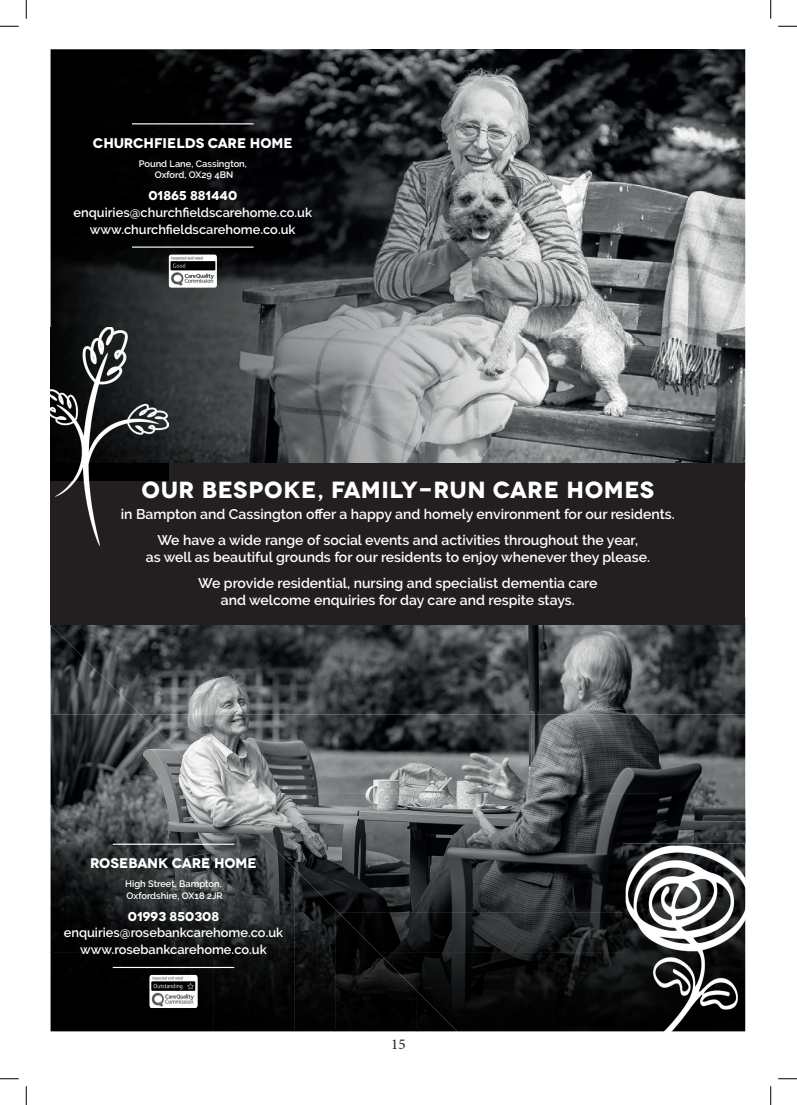
<style>
.page{position:relative;width:797px;height:1105px;background:#fff}
.page>*{position:absolute;margin:0;border:0;box-sizing:border-box;transform-origin:0 0}
.t1{font:700 23.38px "Novecentowide";letter-spacing:.02em;color:#fff}
.t2{font:15px "Minion Pro";color:#231f20}
.t3{font:600 14px/26.1px "Raleway";color:#fff;text-align:center}
.t4{font:700 14px "Novecentowide";letter-spacing:-.01em;color:#fff}
.t5{font:600 12.88px/17.5px "Raleway";color:#fff;text-align:center}
.t6{font:700 12.88px "Novecentowide";color:#fff}
.t7{font:600 9.38px/11.2px "Raleway";color:#fff;text-align:center}
</style>
<div class="page">
<img style="left:718px;top:49px;width:27px;height:414px">
<img style="left:51px;top:49px;width:623px;height:290px">
<img style="left:674px;top:49px;width:44px;height:414px">
<img style="left:168px;top:339px;width:506px;height:124px">
<hr style="left:132px;top:123px;width:121px;height:1px;background:#fff">
<img style="left:140px;top:625px;width:605px;height:89px">
<div style="left:51px;top:463px;width:694px;height:162px;background:#231f20"></div>
<img style="left:51px;top:625px;width:89px;height:89px">
<img style="left:745px;top:714px;width:1px;height:130px">
<img style="left:213px;top:714px;width:445px;height:79px">
<img style="left:658px;top:714px;width:87px;height:130px">
<img style="left:254px;top:793px;width:405px;height:40px">
<img style="left:295px;top:833px;width:364px;height:40px">
<img style="left:335px;top:873px;width:288px;height:39px">
<img style="left:376px;top:912px;width:247px;height:40px">
<img style="left:417px;top:952px;width:206px;height:40px">
<img style="left:457px;top:992px;width:166px;height:39px">
<img style="left:51px;top:714px;width:162px;height:317px">
<img style="left:213px;top:787px;width:41px;height:244px">
<img style="left:254px;top:828px;width:41px;height:203px">
<img style="left:294px;top:868px;width:41px;height:163px">
<img style="left:335px;top:909px;width:41px;height:122px">
<img style="left:376px;top:950px;width:41px;height:81px">
<img style="left:416px;top:991px;width:41px;height:40px">
<img style="left:51px;top:327px;width:117px;height:219px">
<img style="left:51px;top:463px;width:117px;height:1px">
<img style="left:745px;top:844px;width:1px;height:187px">
<img style="left:623px;top:844px;width:122px;height:187px">
<hr style="left:132px;top:246px;width:121px;height:2px;background:#fff">
<hr style="left:113px;top:844px;width:121px;height:1px;background:#fff">
<hr style="left:113px;top:967px;width:121px;height:1px;background:#fff">
<img style="left:169px;top:255px;width:48px;height:33px">
<img style="left:150px;top:975px;width:47px;height:33px">
<svg style="left:0;top:25px;width:19px;height:2px"></svg>
<svg style="left:778px;top:25px;width:19px;height:2px"></svg>
<svg style="left:0;top:1078px;width:19px;height:1px"></svg>
<svg style="left:778px;top:1078px;width:19px;height:1px"></svg>
<svg style="left:25px;top:0;width:2px;height:19px"></svg>
<svg style="left:25px;top:1086px;width:2px;height:19px"></svg>
<svg style="left:770px;top:0;width:1px;height:19px"></svg>
<svg style="left:770px;top:1086px;width:1px;height:19px"></svg>
<p class="t4" style="left:93px;top:134px;width:201px">CHURCHFIELDS CARE HOME</p>
<p class="t7" style="left:139px;top:158px;width:110px">Pound Lane, Cassington,<br>Oxford, OX29 4BN</p>
<p class="t6" style="left:148px;top:188px;width:90px">01865 881440</p>
<p class="t5" style="left:73px;top:203px;width:240px">enquiries@churchfieldscarehome.co.uk www.churchfieldscarehome.co.uk</p>
<h1 class="t1" style="left:141px;top:475px;width:514px">OUR BESPOKE, FAMILY-RUN CARE HOMES</h1>
<p class="t3" style="left:121px;top:501px;width:555px">in Bampton and Cassington offer a happy and homely environment for our residents.<br>We have a wide range of social events and activities throughout the year,</p>
<p class="t3" style="left:146px;top:544px;width:505px">as well as beautiful grounds for our residents to enjoy whenever they please.<br>We provide residential, nursing and specialist dementia care</p>
<p class="t3" style="left:221px;top:587px;width:355px">and welcome enquiries for day care and respite stays.</p>
<p class="t4" style="left:90px;top:854px;width:168px">ROSEBANK CARE HOME</p>
<p class="t7" style="left:125px;top:878px;width:99px;text-align:left">High Street, Bampton,<br>Oxfordshire, OX18 2JR</p>
<p class="t6" style="left:128px;top:908px;width:93px">01993 850308</p>
<p class="t5" style="left:64px;top:924px;width:221px">enquiries@rosebankcarehome.co.uk www.rosebankcarehome.co.uk</p>
<p class="t2" style="left:391px;top:1034px;width:16px">15</p>
</div>
